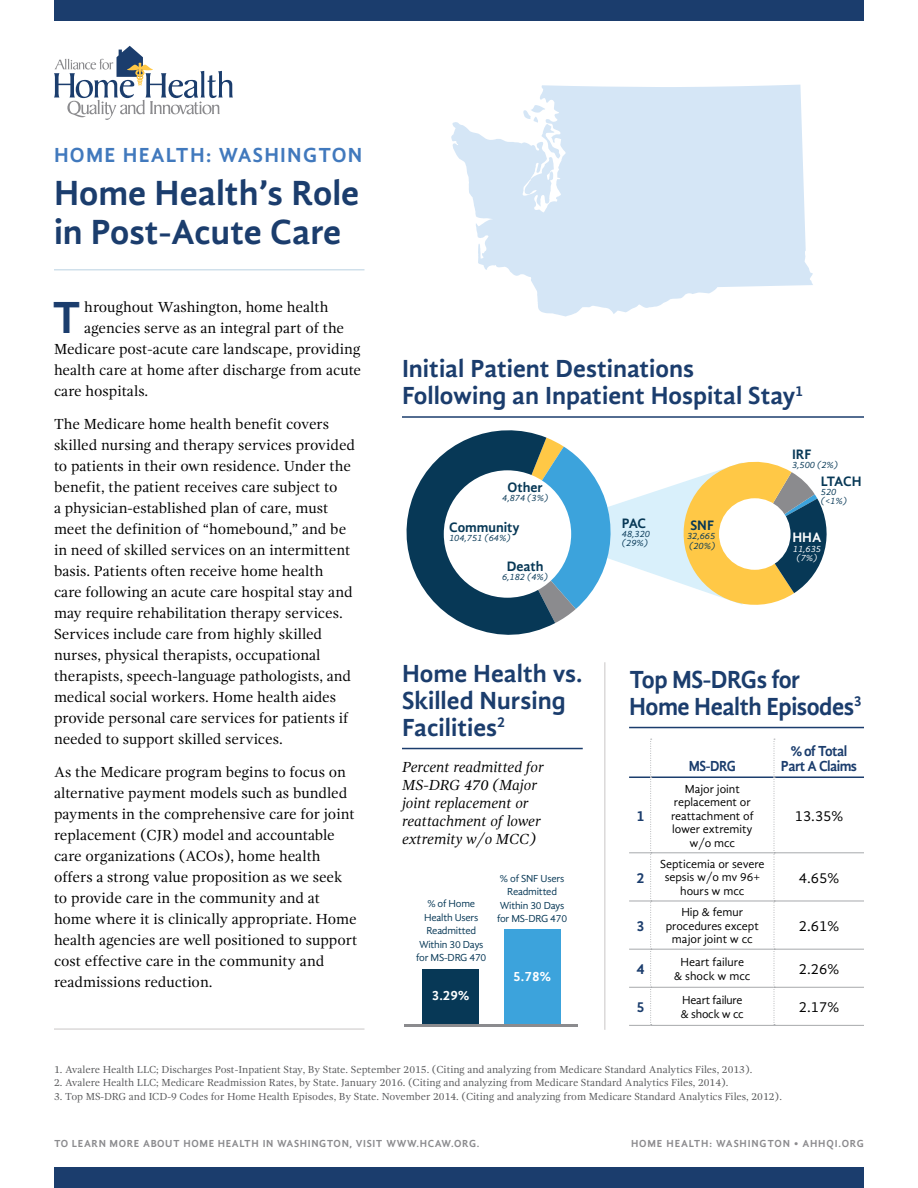
<style>
.page{position:relative;width:918px;height:1188px;background:#fff}
.page>*{position:absolute;margin:0;border:0;box-sizing:border-box;transform-origin:0 0}
.t1{font:700 46.35px "Gandhi Sans";color:#1b3d6d}
.t2{font:700 36px/39.3px "Gandhi Sans";color:#1b3d6d}
.t3{font:700 25.5px/27px "Gandhi Sans";color:#1b3d6d}
.t4{font:700 25.5px/27px "Gandhi Sans";letter-spacing:-.02em;color:#1b3d6d;scale:.95 1}
.t5{font:700 21px "Gandhi Sans";letter-spacing:.06em;color:#4179bd}
.t6{font:15px/21px "Gandhi Serif";color:#000}
.t7{font:italic 15px/18px "Gandhi Serif";color:#000}
.t8{font:15px "Gandhi Sans";color:#000}
.t9{font:700 15px/15px "Gandhi Sans";letter-spacing:-.04em;color:#1b3d6d;text-align:center;scale:.95 1}
.t10{font:700 15px "Gandhi Sans";letter-spacing:-.04em;color:#1b3d6d;scale:.91 1}
.t11{font:700 15px "Gandhi Sans";letter-spacing:-.04em;color:#1b3d6d}
.t12{font:700 14.1px "Gandhi Sans";color:#073856}
.t13{font:700 14.1px "Gandhi Sans";color:#fff}
.t14{font:700 13.95px "Gandhi Sans";color:#fff}
.t15{font:12px/13.5px "Gandhi Sans";color:#000;text-align:center}
.t16{font:12px/13.5px "Gandhi Sans";letter-spacing:-.02em;color:#000}
.t17{font:10.5px "Gandhi Serif";color:#58595b}
.t18{font:10.5px/13.5px "Gandhi Sans";letter-spacing:-.02em;color:#073856;text-align:center}
.t19{font:700 10.5px "Gandhi Sans";letter-spacing:.06em;color:#8b8b8e}
.t20{font:700 10.5px "Gandhi Sans";letter-spacing:.08em;color:#8c8b8e}
.t21{font:italic 9.45px/8.7px "Gandhi Sans";color:#073856}
.t22{font:italic 9.45px/9.4px "Gandhi Sans";color:#fff;text-align:center}
</style>
<div class="page">
<svg style="left:54px;top:46px;width:179px;height:74px"></svg>
<div style="left:54px;top:1167px;width:810px;height:21px;background:#1b3d6d"></div>
<div style="left:54px;top:0;width:810px;height:21px;background:#1b3d6d"></div>
<hr style="left:54px;top:1028px;width:310px;height:2px;background:#dbd9d9">
<hr style="left:54px;top:269px;width:310px;height:2px;background:#d0e0eb">
<hr style="left:402px;top:748px;width:181px;height:1px;background:#1b3d6d">
<hr style="left:629px;top:727px;width:235px;height:1px;background:#1b3d6d">
<hr style="left:651px;top:777px;width:123px;height:1px;background:#1b3d6d">
<hr style="left:774px;top:777px;width:90px;height:1px;background:#1b3d6d">
<hr style="left:651px;top:852px;width:123px;height:1px;background:#a7a9ac">
<hr style="left:774px;top:852px;width:90px;height:1px;background:#a7a9ac">
<hr style="left:651px;top:901px;width:123px;height:1px;background:#a7a9ac">
<hr style="left:774px;top:901px;width:90px;height:1px;background:#a7a9ac">
<hr style="left:651px;top:949px;width:123px;height:1px;background:#a7a9ac">
<hr style="left:774px;top:949px;width:90px;height:1px;background:#a7a9ac">
<hr style="left:651px;top:987px;width:123px;height:1px;background:#a7a9ac">
<hr style="left:774px;top:987px;width:90px;height:1px;background:#a7a9ac">
<hr style="left:651px;top:1025px;width:123px;height:1px;background:#a7a9ac">
<hr style="left:774px;top:1025px;width:90px;height:1px;background:#a7a9ac">
<svg style="left:629px;top:739px;width:23px;height:287px"></svg>
<svg style="left:774px;top:739px;width:1px;height:286px"></svg>
<hr style="left:402px;top:416px;width:462px;height:2px;background:#1b3d6d">
<hr style="left:604px;top:662px;width:2px;height:368px;background:#dbd9d9">
<svg style="left:406px;top:430px;width:421px;height:205px"></svg>
<div style="left:719px;top:498px;width:72px;height:72px;background:#fff;border-radius:50%"></div>
<div style="left:423px;top:969px;width:56px;height:57px;background:#073856"></div>
<div style="left:504px;top:929px;width:56px;height:97px;background:#3ca3dc"></div>
<hr style="left:404px;top:1024px;width:174px;height:3px;background:#8b8b8e">
<svg style="left:451px;top:85px;width:362px;height:232px;fill:#d5e6f6"></svg>
<h3 class="t5" style="left:54px;top:143px;width:310px">HOME HEALTH: WASHINGTON</h3>
<h2 class="t2" style="left:54px;top:173px;width:307px">Home Health’s Role in Post-Acute Care</h2>
<h1 class="t1" style="left:52px;top:290px;width:31px">T</h1>
<p class="t6" style="left:84px;top:296px;width:246px">hroughout Washington, home health</p>
<p class="t6" style="left:84px;top:317px;width:261px">agencies serve as an integral part of the</p>
<p class="t6" style="left:54px;top:338px;width:308px">Medicare post-acute care landscape, providing</p>
<p class="t6" style="left:54px;top:359px;width:309px">health care at home after discharge from acute</p>
<p class="t6" style="left:54px;top:380px;width:96px">care hospitals.</p>
<p class="t6" style="left:54px;top:413px;width:303px">The Medicare home health benefit covers skilled nursing and therapy services provided to patients in their own residence. Under the benefit, the patient receives care subject to<br>a physician-established plan of care, must meet the definition of “homebound,” and be in need of skilled services on an intermittent basis. Patients often receive home health care following an acute care hospital stay and may require rehabilitation therapy services.<br>Services include care from highly skilled nurses, physical therapists, occupational therapists, speech-language pathologists, and medical social workers. Home health aides provide personal care services for patients if needed to support skilled services.</p>
<p class="t6" style="left:54px;top:761px;width:305px">As the Medicare program begins to focus on alternative payment models such as bundled payments in the comprehensive care for joint replacement (CJR) model and accountable care organizations (ACOs), home health offers a strong value proposition as we seek to provide care in the community and at home where it is clinically appropriate. Home health agencies are well positioned to support cost effective care in the community and readmissions reduction.</p>
<h3 class="t3" style="left:402px;top:355px;width:403px">Initial Patient Destinations<br>Following an Inpatient Hospital Stay<sup>1</sup></h3>
<p class="t12" style="left:508px;top:479px;width:37px">Other</p>
<p class="t21" style="left:502px;top:493px;width:47px">4,874 (3%)</p>
<p class="t12" style="left:449px;top:519px;width:72px">Community</p>
<p class="t21" style="left:449px;top:533px;width:63px">104,751 (64%)</p>
<p class="t12" style="left:507px;top:558px;width:38px">Death</p>
<p class="t21" style="left:502px;top:573px;width:47px">6,182 (4%)</p>
<h3 class="t3" style="left:402px;top:660px;width:182px">Home Health vs.<br>Skilled Nursing<br>Facilities<sup>2</sup></h3>
<p class="t7" style="left:402px;top:758px;width:144px">Percent readmitted for<br>MS-DRG 470 (Major joint replacement or reattachment of lower extremity w/o MCC)</p>
<p class="t18" style="left:416px;top:897px;width:72px">% of Home<br>Health Users<br>Readmitted<br>Within 30 Days for MS-DRG 470</p>
<p class="t14" style="left:432px;top:987px;width:39px">3.29%</p>
<p class="t18" style="left:497px;top:871px;width:72px">% of SNF Users<br>Readmitted<br>Within 30 Days for MS-DRG 470</p>
<p class="t14" style="left:513px;top:968px;width:39px">5.78%</p>
<p class="t12" style="left:622px;top:515px;width:26px">PAC</p>
<p class="t21" style="left:622px;top:530px;width:30px">48,320 (29%)</p>
<p class="t12" style="left:690px;top:517px;width:25px">SNF</p>
<p class="t21" style="left:687px;top:531px;width:30px;line-height:9.4px">32,665 (20%)</p>
<p class="t12" style="left:792px;top:446px;width:21px">IRF</p>
<p class="t21" style="left:792px;top:460px;width:47px">3,500 (2%)</p>
<p class="t12" style="left:821px;top:474px;width:42px">LTACH</p>
<p class="t21" style="left:821px;top:488px;width:28px">520 (&lt;1%)</p>
<p class="t13" style="left:792px;top:529px;width:30px">HHA</p>
<p class="t22" style="left:793px;top:544px;width:30px">11,635 (7%)</p>
<h3 class="t4" style="left:629px;top:666px;width:247px">Top MS-DRGs for<br>Home Health Episodes<sup>3</sup></h3>
<p class="t10" style="left:689px;top:758px;width:53px">MS-DRG</p>
<p class="t9" style="left:781px;top:744px;width:82px">% of Total<br>Part A Claims</p>
<p class="t11" style="left:636px;top:807px;width:10px">1</p>
<p class="t15" style="left:671px;top:782px;width:84px">Major joint replacement or reattachment of lower extremity w/o mcc</p>
<p class="t8" style="left:795px;top:807px;width:50px">13.35%</p>
<p class="t11" style="left:636px;top:869px;width:10px">2</p>
<p class="t15" style="left:660px;top:857px;width:106px">Septicemia or severe sepsis w/o mv 96+ hours w mcc</p>
<p class="t8" style="left:799px;top:869px;width:42px">4.65%</p>
<p class="t11" style="left:636px;top:917px;width:10px">3</p>
<p class="t15" style="left:666px;top:905px;width:95px">Hip &amp; femur procedures except major joint w cc</p>
<p class="t8" style="left:799px;top:917px;width:42px">2.61%</p>
<p class="t11" style="left:636px;top:960px;width:10px">4</p>
<p class="t15" style="left:674px;top:955px;width:78px">Heart failure<br>&amp; shock w mcc</p>
<p class="t8" style="left:799px;top:960px;width:42px">2.26%</p>
<p class="t11" style="left:636px;top:998px;width:10px">5</p>
<p class="t16" style="left:681px;top:993px;width:64px">Heart failure &amp; shock w cc</p>
<p class="t8" style="left:799px;top:998px;width:42px">2.17%</p>
<p class="t17" style="left:54px;top:1063px;width:700px">1. Avalere Health LLC; Discharges Post-Inpatient Stay, By State. September 2015. (Citing and analyzing from Medicare Standard Analytics Files, 2013).</p>
<p class="t17" style="left:54px;top:1077px;width:676px">2. Avalere Health LLC; Medicare Readmission Rates, by State. January 2016. (Citing and analyzing from Medicare Standard Analytics Files, 2014).</p>
<p class="t17" style="left:54px;top:1090px;width:729px">3. Top MS-DRG and ICD-9 Codes for Home Health Episodes, By State. November 2014. (Citing and analyzing from Medicare Standard Analytics Files, 2012).</p>
<p class="t19" style="left:54px;top:1137px;width:427px">TO LEARN MORE ABOUT HOME HEALTH IN WASHINGTON, VISIT WWW.HCAW.ORG.</p>
<p class="t20" style="left:631px;top:1137px;width:234px">HOME HEALTH: WASHINGTON • AHHQI.ORG</p>
</div>
